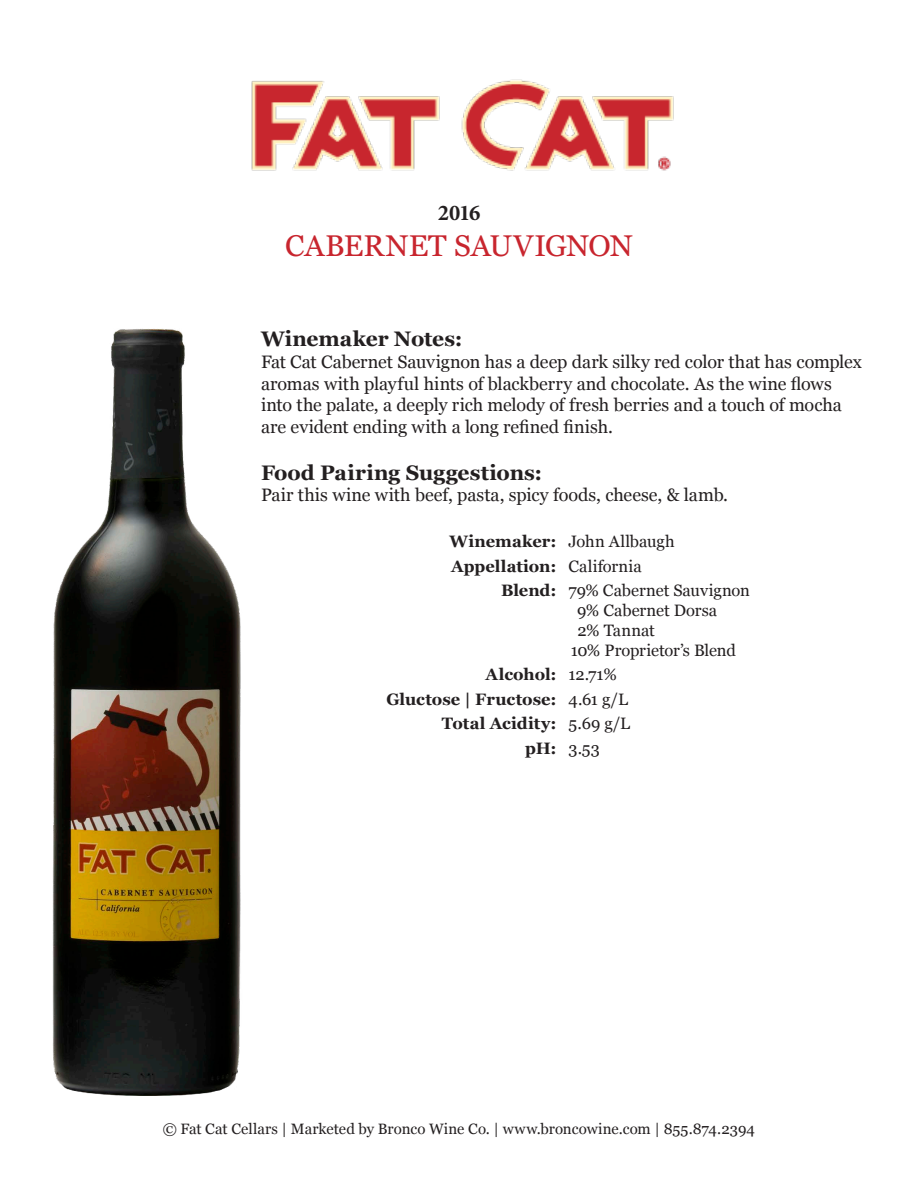
<style>
.page{position:relative;width:918px;height:1188px;background:#fff}
.page>*{position:absolute;margin:0;border:0;box-sizing:border-box;transform-origin:0 0}
.varietial{font:30px "Georgia";letter-spacing:-.005em;color:#c8252e}
.varietial-2{font:700 22.5px "Minion Pro";color:#231f20}
.heading{font:700 21px "Georgia";color:#231f20}
.body{font:18px/21.6px "Georgia";letter-spacing:-.005em;color:#231f20}
.table_body{font:16.5px "Georgia";color:#231f20}
.table_headings{font:700 16.5px "Georgia";color:#231f20}
.marketing_info{font:15px "Georgia";letter-spacing:.005em;color:#231f20}
</style>
<div class="page">
<img style="left:53px;top:329px;width:188px;height:767px">
<img style="left:251px;top:79px;width:423px;height:92px">
<p class="varietial-2" style="left:438px;top:197px;width:44px">2016</p>
<p class="varietial" style="left:285px;top:228px;width:349px">CABERNET SAUVIGNON</p>
<p class="heading" style="left:261px;top:326px;width:203px">Winemaker Notes:</p>
<p class="body" style="left:261px;top:351px;width:602px">Fat Cat Cabernet Sauvignon has a deep dark silky red color that has complex aromas with playful hints of blackberry and chocolate. As the wine flows into the palate, a deeply rich melody of fresh berries and a touch of mocha are evident ending with a long refined finish.</p>
<p class="heading" style="left:261px;top:459px;width:283px">Food Pairing Suggestions:</p>
<p class="body" style="left:261px;top:485px;width:469px">Pair this wine with beef, pasta, spicy foods, cheese, &amp; lamb.</p>
<p class="table_headings" style="left:450px;top:531px;width:108px">Winemaker:</p>
<p class="table_body" style="left:568px;top:532px;width:108px">John Allbaugh</p>
<p class="table_headings" style="left:451px;top:555px;width:107px">Appellation:</p>
<p class="table_body" style="left:568px;top:556px;width:75px">California</p>
<p class="table_headings" style="left:501px;top:580px;width:57px">Blend:</p>
<p class="table_body" style="left:568px;top:581px;width:183px">79% Cabernet Sauvignon</p>
<p class="table_body" style="left:577px;top:600px;width:142px">9% Cabernet Dorsa</p>
<p class="table_body" style="left:577px;top:620px;width:79px">2% Tannat</p>
<p class="table_body" style="left:571px;top:640px;width:167px">10% Proprietor’s Blend</p>
<p class="table_headings" style="left:486px;top:664px;width:72px">Alcohol:</p>
<p class="table_body" style="left:568px;top:664px;width:50px">12.71%</p>
<p class="table_headings" style="left:386px;top:688px;width:172px">Gluctose | Fructose:</p>
<p class="table_body" style="left:568px;top:689px;width:61px">4.61 g/L</p>
<p class="table_headings" style="left:442px;top:713px;width:116px">Total Acidity:</p>
<p class="table_body" style="left:568px;top:713px;width:63px">5.69 g/L</p>
<p class="table_headings" style="left:525px;top:737px;width:33px">pH:</p>
<p class="table_body" style="left:568px;top:738px;width:33px">3.53</p>
<p class="marketing_info" style="left:163px;top:1120px;width:594px">© Fat Cat Cellars | Marketed by Bronco Wine Co. | www.broncowine.com | 855.874.2394</p>
</div>
